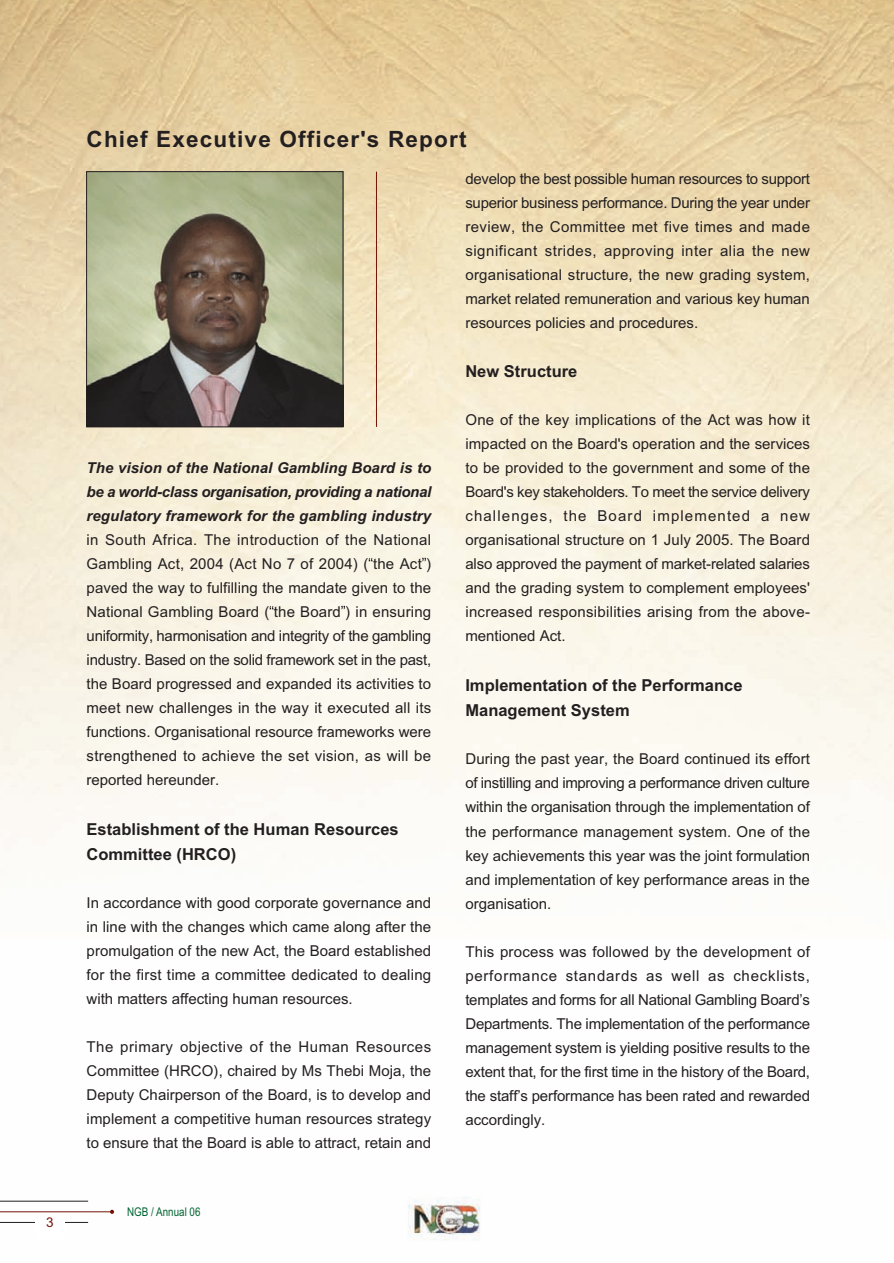
<style>
.page{position:relative;width:894px;height:1263px;background:#fff}
.page>*{position:absolute;margin:0;border:0;box-sizing:border-box;transform-origin:0 0}
.t1{font:700 22.5px "Arial";letter-spacing:.05em;color:#231f20}
.t2{font:700 16.5px/25.5px "Arial";color:#231f20}
.t3{font:15px/24px "Arial";color:#231f20;text-align:justify}
.t4{font:italic 700 15px/24px "Arial";letter-spacing:.005em;color:#231f20;text-align:justify}
.t5{font:13.5px "Arial";color:#721505}
.t6{font:12px "Arial Narrow";color:#006431}
</style>
<div class="page">
<img style="left:0;top:0;width:893px;height:1240px">
<hr style="left:0;top:1211px;width:110px;height:1px;background:#721505">
<svg style="left:110px;top:1209px;width:4px;height:4px"></svg>
<hr style="left:0;top:1200px;width:88px;height:1px;background:#231f20">
<hr style="left:0;top:1221px;width:88px;height:1px;background:#231f20">
<div style="left:35px;top:1216px;width:29px;height:22px;background:#fff"></div>
<svg style="left:368px;top:558px;width:4px;height:3px"></svg>
<svg style="left:269px;top:606px;width:4px;height:3px"></svg>
<svg style="left:341px;top:606px;width:4px;height:3px"></svg>
<img style="left:88px;top:173px;width:253px;height:252px">
<div style="left:86px;top:171px;width:257px;height:256px;border:1px solid #231f20"></div>
<hr style="left:376px;top:172px;width:1px;height:255px;background:#721505">
<p class="t5" style="left:46px;top:1216px;width:9px">3</p>
<h1 class="t1" style="left:87px;top:131px;width:381px">Chief Executive Officer's Report</h1>
<p class="t4" style="left:87px;top:457px;width:346px">The vision of the National Gambling Board is to be a world-class organisation, providing a national regulatory framework for the gambling industry</p>
<p class="t3" style="left:87px;top:529px;width:346px">in South Africa. The introduction of the National Gambling Act, 2004 (Act No 7 of 2004) ( the Act ) paved the way to fulfilling the mandate given to the National Gambling Board ( the Board ) in ensuring uniformity, harmonisation and integrity of the gambling industry. Based on the solid framework set in the past, the Board progressed and expanded its activities to meet new challenges in the way it executed all its functions. Organisational resource frameworks were strengthened to achieve the set vision, as will be reported hereunder.</p>
<p class="t2" style="left:87px;top:817px;width:313px">Establishment of the Human Resources<br>Committee (HRCO)</p>
<p class="t3" style="left:87px;top:892px;width:346px">In accordance with good corporate governance and in line with the changes which came along after the promulgation of the new Act, the Board established for the first time a committee dedicated to dealing with matters affecting human resources.</p>
<p class="t3" style="left:87px;top:1036px;width:346px">The primary objective of the Human Resources Committee (HRCO), chaired by Ms Thebi Moja, the Deputy Chairperson of the Board, is to develop and implement a competitive human resources strategy to ensure that the Board is able to attract, retain and</p>
<p class="t6" style="left:127px;top:1207px;width:75px">NGB / Annual 06</p>
<p class="t3" style="left:465px;top:168px;width:346px">develop the best possible human resources to support superior business performance. During the year under review, the Committee met five times and made significant strides, approving inter alia the new organisational structure, the new grading system, market related remuneration and various key human resources policies and procedures.</p>
<p class="t2" style="left:465px;top:360px;width:113px">New Structure</p>
<p class="t3" style="left:465px;top:409px;width:346px">One of the key implications of the Act was how it impacted on the Board's operation and the services to be provided to the government and some of the Board's key stakeholders. To meet the service delivery challenges, the Board implemented a new organisational structure on 1 July 2005. The Board also approved the payment of market-related salaries and the grading system to complement employees' increased responsibilities arising from the above&shy;mentioned Act.</p>
<p class="t2" style="left:465px;top:674px;width:278px">Implementation of the Performance<br>Management System</p>
<p class="t3" style="left:465px;top:748px;width:346px">During the past year, the Board continued its effort of instilling and improving a performance driven culture within the organisation through the implementation of the performance management system. One of the key achievements this year was the joint formulation and implementation of key performance areas in the organisation.</p>
<p class="t3" style="left:465px;top:940px;width:346px">This process was followed by the development of performance standards as well as checklists, templates and forms for all National Gambling Board’s Departments. The implementation of the performance management system is yielding positive results to the extent that, for the first time in the history of the Board, the staff’s performance has been rated and rewarded accordingly.</p>
</div>
